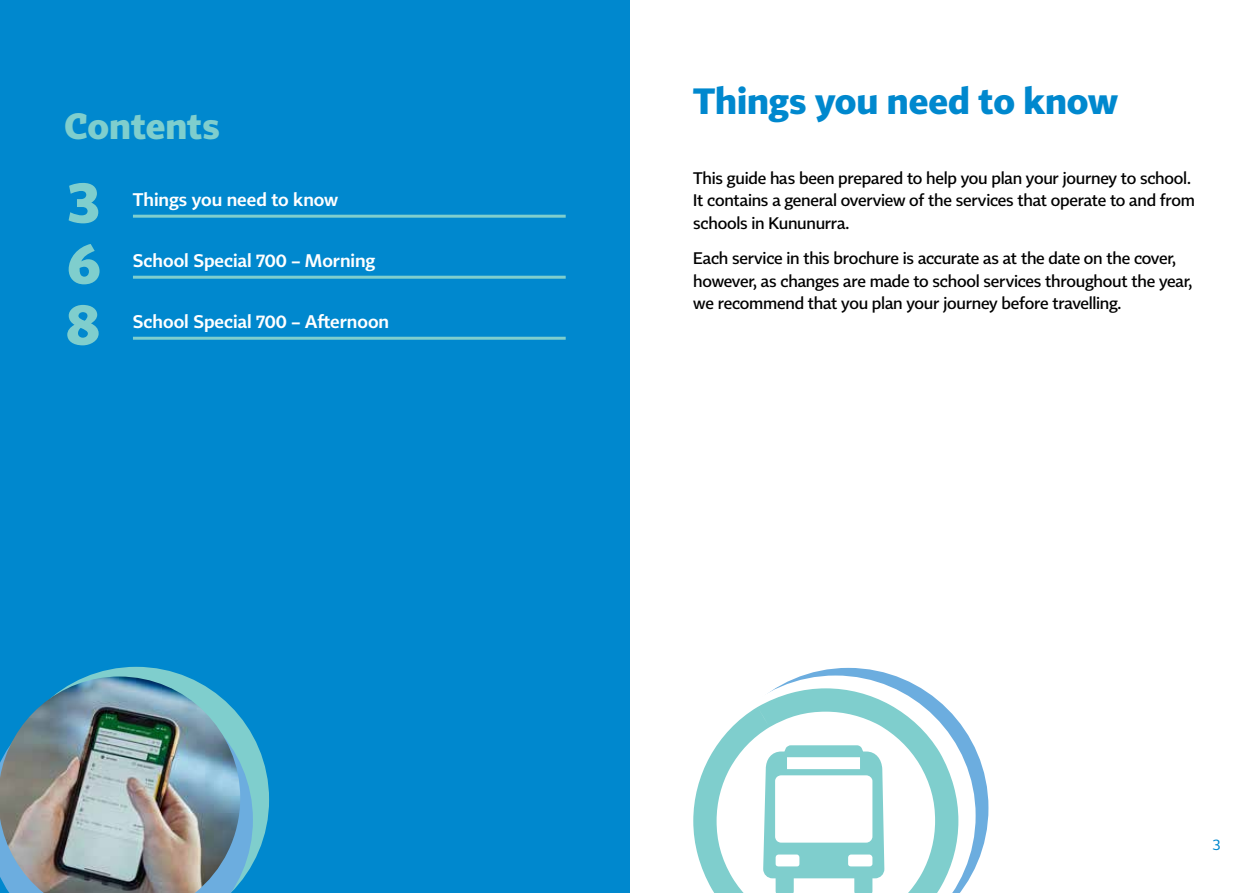
<style>
.page{position:relative;width:1259px;height:893px;background:#fff}
.page>*{position:absolute;margin:0;border:0;box-sizing:border-box;transform-origin:0 0}
.t1{font:700 57px/61.1px "Tabac Sans";color:#7fcecd;text-align:justify}
.t2{font:700 36px "Tabac Sans";color:#0088ce}
.t3{font:700 36px "Tabac Sans";letter-spacing:-.005em;color:#7fcecd}
.t4{font:600 18px "Tabac Sans";color:#fff}
.t5{font:500 16.5px/22.5px "Tabac Sans";letter-spacing:-.015em;color:#000}
.t6{font:15px "Tabac Sans";color:#0088ce}
</style>
<div class="page">
<div style="left:0;top:0;width:629px;height:893px;background:#0088ce"></div>
<hr style="left:133px;top:215px;width:433px;height:3px;background:#7fcecd">
<hr style="left:133px;top:276px;width:433px;height:3px;background:#7fcecd">
<hr style="left:133px;top:337px;width:433px;height:3px;background:#7fcecd">
<svg style="left:88px;top:667px;width:181px;height:196px"></svg>
<svg style="left:240px;top:687px;width:13px;height:195px"></svg>
<img style="left:0;top:676px;width:240px;height:217px">
<svg style="left:805px;top:668px;width:183px;height:200px"></svg>
<svg style="left:776px;top:675px;width:199px;height:218px"></svg>
<svg style="left:693px;top:688px;width:265px;height:205px"></svg>
<h2 class="t3" style="left:65px;top:104px;width:157px">Contents</h2>
<h1 class="t1" style="left:65px;top:172px;width:37px">3<br>6<br>8</h1>
<p class="t4" style="left:133px;top:189px;width:207px">Things you need to know</p>
<p class="t4" style="left:133px;top:250px;width:244px">School Special 700 – Morning</p>
<p class="t4" style="left:133px;top:311px;width:258px">School Special 700 – Afternoon</p>
<h2 class="t2" style="left:693px;top:78px;width:426px">Things you need to know</h2>
<p class="t5" style="left:693px;top:167px;width:503px">This guide has been prepared to help you plan your journey to school.<br>It contains a general overview of the services that operate to and from schools in Kununurra.</p>
<p class="t5" style="left:693px;top:247px;width:501px">Each service in this brochure is accurate as at the date on the cover, however, as changes are made to school services throughout the year, we recommend that you plan your journey before travelling.</p>
<p class="t6" style="left:1213px;top:836px;width:9px">3</p>
</div>
